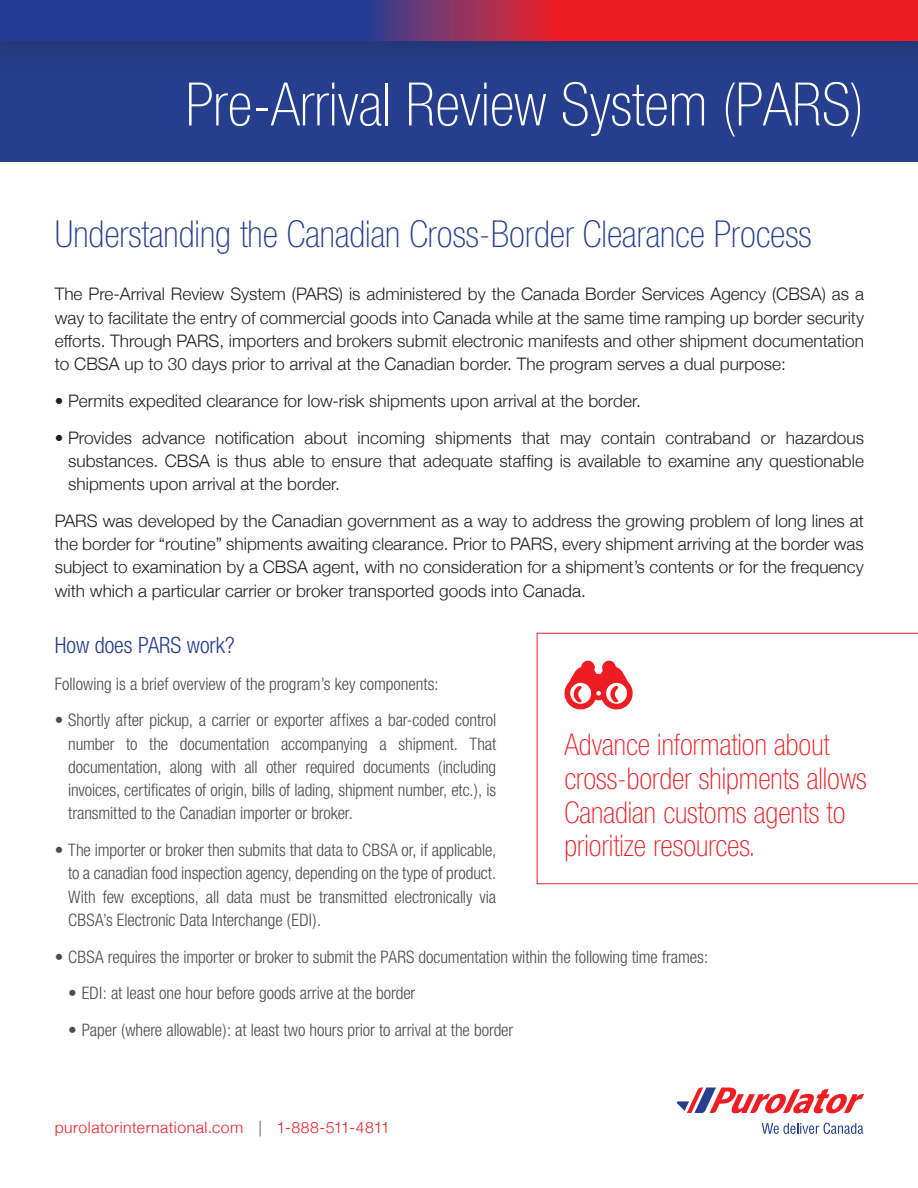
<style>
.page{position:relative;width:918px;height:1188px;background:#fff}
.page>*{position:absolute;margin:0;border:0;box-sizing:border-box;transform-origin:0 0}
.Puro2014__CAT___TITL{font:100 condensed 60px "Helvetica Neue";color:#fff}
.Puro2014__BODY_COPY{font:100 condensed 37.2px "Helvetica Neue";color:#253f8e}
.Puro2014__CALLOUT_BO{font:100 condensed 30px/33.8px "Helvetica Neue";color:#ee1d23}
.Puro2014__BODY_COPY-2{font:300 condensed 22.5px "Helvetica Neue";color:#253f8e}
.Puro2014__BODY_COPY-3{font:300 17.25px/23.2px "Helvetica Neue";color:#231f20;text-align:justify}
.Puro2014__BODY_COPY-4{font:300 condensed 17.25px/23.2px "Helvetica Neue";letter-spacing:-.005em;color:#4b4c4d;text-align:justify}
.t1{font:300 15.75px "Helvetica Neue";letter-spacing:.035em;color:#ee1d23}
.s1{color:#4b4c4d}
</style>
<div class="page">
<svg style="left:677px;top:1088px;width:187px;height:25px"></svg>
<svg style="left:762px;top:1123px;width:101px;height:11px"></svg>
<div style="left:0;top:0;width:918px;height:162px;background:#253f8e"></div>
<div style="left:0;top:0;width:918px;height:84px;background:#231f20;opacity:.25"></div>
<svg style="left:0;top:0;width:918px;height:40px"></svg>
<svg style="left:537px;top:633px;width:381px;height:251px"></svg>
<svg style="left:564px;top:660px;width:73px;height:51px"></svg>
<p class="Puro2014__CAT___TITL" style="left:185px;top:71px;width:680px">Pre-Arrival Review System (PARS)</p>
<p class="Puro2014__BODY_COPY" style="left:55px;top:213px;width:758px">Understanding the Canadian Cross-Border Clearance Process</p>
<p class="Puro2014__BODY_COPY-3" style="left:55px;top:282px;width:811px">The Pre-Arrival Review System (PARS) is administered by the Canada Border Services Agency (CBSA) as a way to facilitate the entry of commercial goods into Canada while at the same time ramping up border security efforts. Through PARS, importers and brokers submit electronic manifests and other shipment documentation to CBSA up to 30 days prior to arrival at the Canadian border. The program serves a dual purpose:</p>
<p class="Puro2014__BODY_COPY-3" style="left:55px;top:388px;width:588px">• Permits expedited clearance for low-risk shipments upon arrival at the border.</p>
<p class="Puro2014__BODY_COPY-3" style="left:68px;top:425px;width:797px;text-indent:-14px">• Provides advance notification about incoming shipments that may contain contraband or hazardous substances. CBSA is thus able to ensure that adequate staffing is available to examine any questionable shipments upon arrival at the border.</p>
<p class="Puro2014__BODY_COPY-3" style="left:55px;top:508px;width:811px">PARS was developed by the Canadian government as a way to address the growing problem of long lines at the border for “routine” shipments awaiting clearance. Prior to PARS, every shipment arriving at the border was subject to examination by a CBSA agent, with no consideration for a shipment’s contents or for the frequency with which a particular carrier or broker transported goods into Canada.</p>
<p class="Puro2014__BODY_COPY-2" style="left:55px;top:632px;width:181px">How does PARS work?</p>
<p class="Puro2014__BODY_COPY-4" style="left:55px;top:672px;width:385px">Following is a brief overview of the program’s key components:</p>
<p class="Puro2014__BODY_COPY-4" style="left:68px;top:709px;width:430px;text-indent:-14px">• Shortly after pickup, a carrier or exporter affixes a bar-coded control number to the documentation accompanying a shipment. That documentation, along with all other required documents (including invoices, certificates of origin, bills of lading, shipment number, etc.), is transmitted to the Canadian importer or broker.</p>
<p class="Puro2014__BODY_COPY-4" style="left:68px;top:838px;width:430px;text-indent:-14px">• The importer or broker then submits that data to CBSA or, if applicable, to a canadian food inspection agency, depending on the type of product.<br>With few exceptions, all data must be transmitted electronically via CBSA’s Electronic Data Interchange (EDI).</p>
<p class="Puro2014__BODY_COPY-4" style="left:55px;top:945px;width:655px">• CBSA requires the importer or broker to submit the PARS documentation within the following time frames:</p>
<p class="Puro2014__BODY_COPY-4" style="left:68px;top:982px;width:349px">• EDI: at least one hour before goods arrive at the border</p>
<p class="Puro2014__BODY_COPY-4" style="left:68px;top:1018px;width:447px">• Paper (where allowable): at least two hours prior to arrival at the border</p>
<p class="Puro2014__CALLOUT_BO" style="left:565px;top:727px;width:304px">Advance information about cross-border shipments allows<br>Canadian customs agents to prioritize resources.</p>
<p class="t1" style="left:55px;top:1115px;width:337px">purolatorinternational.com <span class="s1">|</span> 1-888-511-4811</p>
</div>
